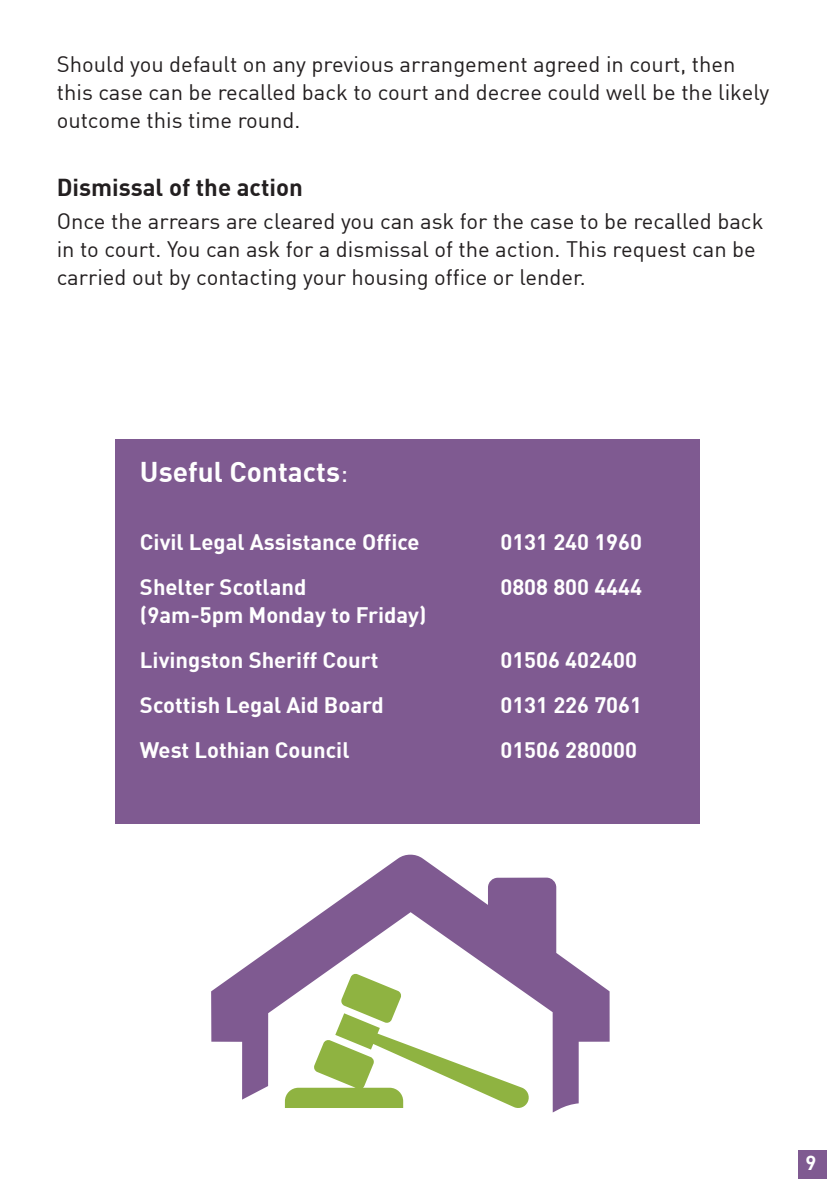
<style>
.page{position:relative;width:840px;height:1191px;background:#fff}
.page>*{position:absolute;margin:0;border:0;box-sizing:border-box;transform-origin:0 0}
.t1{font:700 28px "DIN";color:#fff}
.t2{font:700 24px "DIN";color:#231f20}
.t3{font:22px/28px "DIN";color:#231f20}
.t4{font:700 22px "DIN";color:#fff}
.t5{font:700 20px "DIN";color:#fff}
.s1{font-weight:400}
</style>
<div class="page">
<div style="left:797px;top:1149px;width:28px;height:29px;background:#7f5a91"></div>
<div style="left:115px;top:439px;width:585px;height:385px;background:#7f5a91"></div>
<svg style="left:211px;top:854px;width:398px;height:258px"></svg>
<p class="t3" style="left:57px;top:50px;width:713px">Should you default on any previous arrangement agreed in court, then this case can be recalled back to court and decree could well be the likely outcome this time round.</p>
<p class="t2" style="left:57px;top:171px;width:247px">Dismissal of the action</p>
<p class="t3" style="left:57px;top:207px;width:707px">Once the arrears are cleared you can ask for the case to be recalled back in to court. You can ask for a dismissal of the action. This request can be carried out by contacting your housing office or lender.</p>
<p class="t1" style="left:140px;top:454px;width:210px">Useful Contacts<span class="s1">:</span></p>
<p class="t4" style="left:140px;top:527px;width:281px">Civil Legal Assistance Office</p>
<p class="t4" style="left:500px;top:527px;width:143px">0131 240 1960</p>
<p class="t4" style="left:140px;top:572px;width:168px">Shelter Scotland</p>
<p class="t4" style="left:500px;top:572px;width:143px">0808 800 4444</p>
<p class="t4" style="left:140px;top:600px;width:288px">(9am-5pm Monday to Friday)</p>
<p class="t4" style="left:140px;top:645px;width:240px">Livingston Sheriff Court</p>
<p class="t4" style="left:500px;top:645px;width:138px">01506 402400</p>
<p class="t4" style="left:140px;top:690px;width:245px">Scottish Legal Aid Board</p>
<p class="t4" style="left:500px;top:690px;width:143px">0131 226 7061</p>
<p class="t4" style="left:140px;top:735px;width:211px">West Lothian Council</p>
<p class="t4" style="left:500px;top:735px;width:138px">01506 280000</p>
<p class="t5" style="left:805px;top:1149px;width:12px">9</p>
</div>
